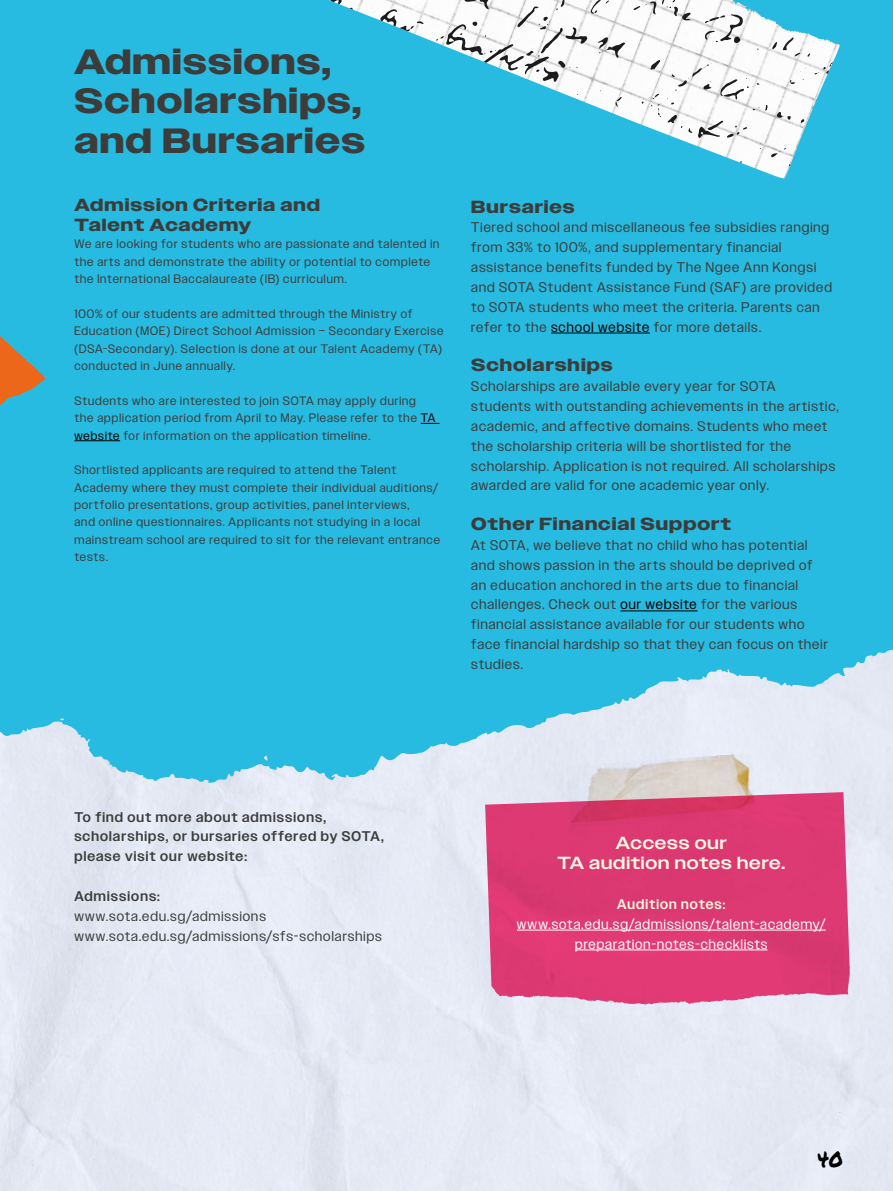
<style>
.page{position:relative;width:893px;height:1191px;background:#28bbe1}
.page>*{position:absolute;margin:0;border:0;box-sizing:border-box;transform-origin:0 0}
.t1{font:700 35px/39.2px "Owners Wide";letter-spacing:.04em;color:#3c3c3b}
.t2{font:21px "Permanent Marker";color:#000}
.t3{font:700 17.5px/19.8px "Owners Wide";letter-spacing:.055em;color:#3c3c3b}
.t4{font:500 17.5px/19.8px "Owners Wide";letter-spacing:.05em;color:#fff9e3;text-align:center}
.t5{font:14px/19.8px "Owners";letter-spacing:.08em;color:#3c3c3b}
.t6{font:500 14px/19.8px "Owners";letter-spacing:.08em;color:#3c3c3b}
.t7{font:14px/19.8px "Owners";letter-spacing:.08em;color:#fff;text-align:center}
.t8{font:500 14px "Owners";letter-spacing:.07em;color:#fff9e3}
.t9{font:12.25px/17.3px "Owners";letter-spacing:.08em;color:#3c3c3b}
.s1{color:#000}
</style>
<div class="page">
<div style="left:0;top:783px;width:893px;height:408px;background:#e4e9f5"></div>
<svg style="left:0;top:610px;width:893px;height:173px"></svg>
<svg style="left:0;top:336px;width:45px;height:69px"></svg>
<svg style="left:329px;top:0;width:511px;height:179px"></svg>
<svg style="left:421px;top:423px;width:18px;height:1px"></svg>
<hr style="left:74px;top:440px;width:46px;height:1px;background:#000">
<svg style="left:485px;top:792px;width:365px;height:212px;background:#de447a"></svg>
<img style="left:485px;top:804px;width:51px;height:194px">
<img style="left:567px;top:753px;width:189px;height:74px">
<hr style="left:517px;top:929px;width:309px;height:1px;background:#fff">
<hr style="left:575px;top:949px;width:192px;height:1px;background:#fff">
<hr style="left:551px;top:333px;width:99px;height:1px;background:#000">
<hr style="left:620px;top:610px;width:77px;height:1px;background:#000">
<h1 class="t1" style="left:74px;top:43px;width:292px">Admissions,<br>Scholarships, and Bursaries</h1>
<p class="t3" style="left:74px;top:196px;width:247px">Admission Criteria and<br>Talent Academy</p>
<p class="t9" style="left:74px;top:236px;width:366px">We are looking for students who are passionate and talented in the arts and demonstrate the ability or potential to complete the International Baccalaureate (IB) curriculum.</p>
<p class="t9" style="left:74px;top:305px;width:370px">100% of our students are admitted through the Ministry of Education (MOE) Direct School Admission – Secondary Exercise (DSA-Secondary). Selection is done at our Talent Academy (TA) conducted in June annually.</p>
<p class="t9" style="left:74px;top:392px;width:363px">Students who are interested to join SOTA may apply during the application period from April to May. Please refer to the <span class="s1">TA website</span> for information on the application timeline.</p>
<p class="t9" style="left:74px;top:461px;width:367px">Shortlisted applicants are required to attend the Talent Academy where they must complete their individual auditions/ portfolio presentations, group activities, panel interviews,<br>and online questionnaires. Applicants not studying in a local mainstream school are required to sit for the relevant entrance tests.</p>
<p class="t3" style="left:471px;top:197px;width:105px">Bursaries</p>
<p class="t5" style="left:471px;top:218px;width:362px">Tiered school and miscellaneous fee subsidies ranging from 33% to 100%, and supplementary financial assistance benefits funded by The Ngee Ann Kongsi and SOTA Student Assistance Fund (SAF) are provided to SOTA students who meet the criteria. Parents can refer to the <span class="s1">school website</span> for more details.</p>
<p class="t3" style="left:471px;top:355px;width:143px">Scholarships</p>
<p class="t5" style="left:471px;top:376px;width:369px">Scholarships are available every year for SOTA<br>students with outstanding achievements in the artistic, academic, and affective domains. Students who meet the scholarship criteria will be shortlisted for the scholarship. Application is not required. All scholarships awarded are valid for one academic year only.</p>
<p class="t3" style="left:471px;top:514px;width:261px">Other Financial Support</p>
<p class="t5" style="left:471px;top:535px;width:358px">At SOTA, we believe that no child who has potential and shows passion in the arts should be deprived of an education anchored in the arts due to financial challenges. Check out <span class="s1">our website</span> for the various financial assistance available for our students who face financial hardship so that they can focus on their studies.</p>
<p class="t6" style="left:74px;top:807px;width:311px">To find out more about admissions, scholarships, or bursaries offered by SOTA, please visit our website:</p>
<p class="t6" style="left:74px;top:886px;width:87px">Admissions:</p>
<p class="t5" style="left:74px;top:906px;width:309px">www.sota.edu.sg/admissions www.sota.edu.sg/admissions/sfs-scholarships</p>
<p class="t4" style="left:557px;top:833px;width:229px">Access our<br>TA audition notes here.</p>
<p class="t8" style="left:617px;top:896px;width:110px">Audition notes:</p>
<p class="t7" style="left:517px;top:914px;width:310px">www.sota.edu.sg/admissions/talent-academy/ preparation-notes-checklists</p>
<h2 class="t2" style="left:817px;top:1143px;width:28px">40</h2>
</div>
